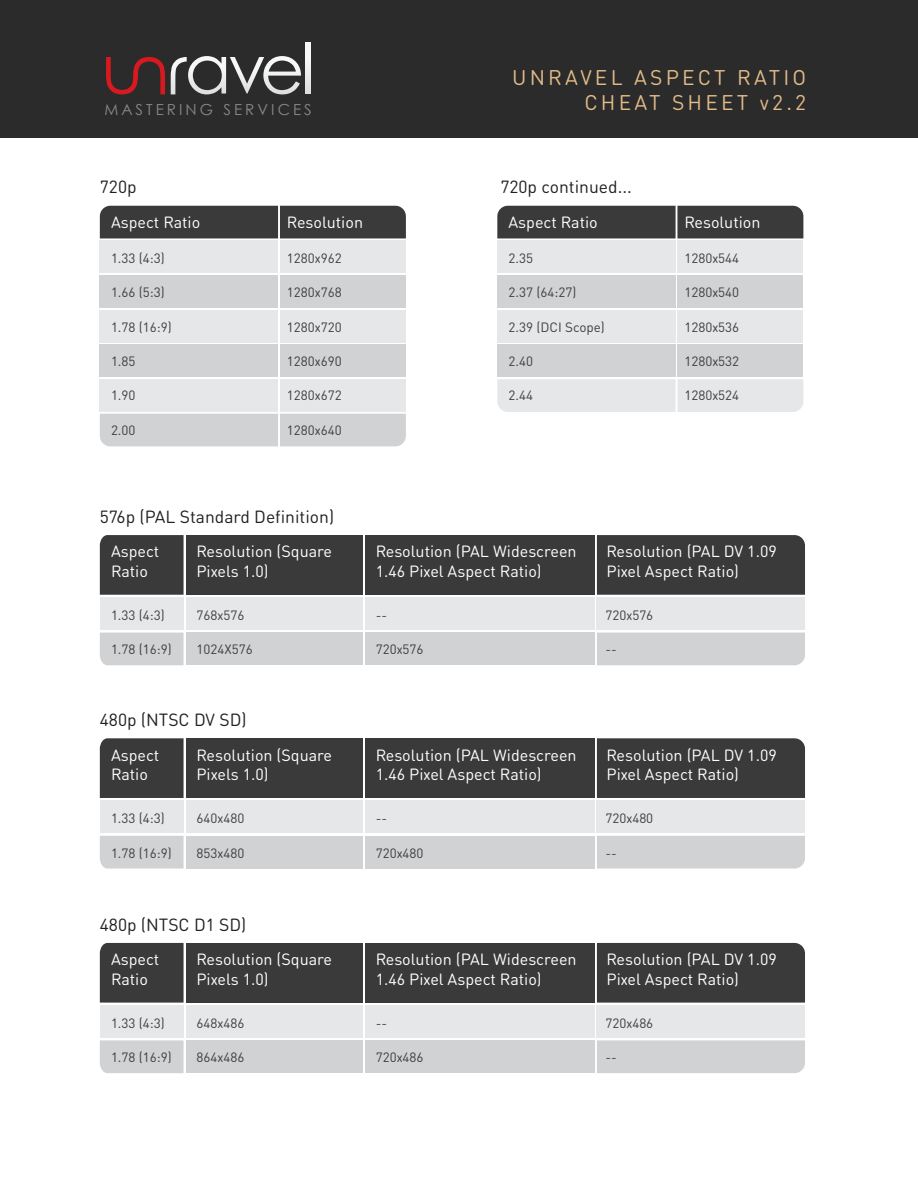
<style>
.page{position:relative;width:918px;height:1188px;background:#fff}
.page>*{position:absolute;margin:0;border:0;box-sizing:border-box;transform-origin:0 0}
.t1{font:21px/25.2px "DIN Round OT";letter-spacing:.15em;color:#e2ba88;text-align:right}
.t2{font:17.4px "DIN Round OT";color:#231f20}
.t3{font:16.05px/19.4px "DIN Round OT";color:#fff}
.t4{font:15.15px "Century Gothic";letter-spacing:.2em;color:#8a8989}
.t5{font:13.35px "DIN Round OT";color:#404041}
</style>
<div class="page">
<div style="left:186px;top:633px;width:177px;height:32px;background:#d0d2d3"></div>
<div style="left:186px;top:597px;width:177px;height:33px;background:#e6e7e8"></div>
<div style="left:186px;top:535px;width:177px;height:60px;background:#3a3a3a"></div>
<div style="left:0;top:0;width:918px;height:137px;background:#2a2b2a"></div>
<div style="left:100px;top:206px;width:306px;height:32px;background:#3a3a3a"></div>
<div style="left:100px;top:379px;width:178px;height:33px;background:#e6e7e8"></div>
<div style="left:280px;top:379px;width:126px;height:33px;background:#e6e7e8"></div>
<div style="left:100px;top:310px;width:178px;height:32px;background:#e6e7e8"></div>
<div style="left:280px;top:310px;width:126px;height:32px;background:#e6e7e8"></div>
<div style="left:100px;top:344px;width:178px;height:33px;background:#d0d2d3"></div>
<div style="left:280px;top:344px;width:126px;height:33px;background:#d0d2d3"></div>
<div style="left:100px;top:240px;width:178px;height:33px;background:#e6e7e8"></div>
<div style="left:280px;top:240px;width:126px;height:33px;background:#e6e7e8"></div>
<div style="left:100px;top:275px;width:178px;height:33px;background:#d0d2d3"></div>
<div style="left:280px;top:275px;width:126px;height:33px;background:#d0d2d3"></div>
<div style="left:100px;top:414px;width:306px;height:32px;background:#d0d2d3"></div>
<div style="left:497px;top:206px;width:306px;height:32px;background:#3a3a3a"></div>
<div style="left:497px;top:310px;width:179px;height:32px;background:#e6e7e8"></div>
<div style="left:677px;top:310px;width:126px;height:32px;background:#e6e7e8"></div>
<div style="left:497px;top:344px;width:179px;height:33px;background:#d0d2d3"></div>
<div style="left:677px;top:344px;width:126px;height:33px;background:#d0d2d3"></div>
<div style="left:497px;top:240px;width:179px;height:33px;background:#e6e7e8"></div>
<div style="left:677px;top:240px;width:126px;height:33px;background:#e6e7e8"></div>
<div style="left:497px;top:275px;width:179px;height:33px;background:#d0d2d3"></div>
<div style="left:677px;top:275px;width:126px;height:33px;background:#d0d2d3"></div>
<div style="left:497px;top:379px;width:306px;height:33px;background:#e6e7e8"></div>
<div style="left:100px;top:535px;width:84px;height:60px;background:#3a3a3a"></div>
<div style="left:597px;top:535px;width:208px;height:60px;background:#3a3a3a"></div>
<div style="left:100px;top:597px;width:84px;height:33px;background:#e6e7e8"></div>
<div style="left:597px;top:597px;width:208px;height:33px;background:#e6e7e8"></div>
<div style="left:100px;top:633px;width:84px;height:32px;background:#d0d2d3"></div>
<div style="left:597px;top:633px;width:208px;height:32px;background:#d0d2d3"></div>
<div style="left:365px;top:633px;width:230px;height:32px;background:#d0d2d3"></div>
<div style="left:365px;top:597px;width:230px;height:33px;background:#e6e7e8"></div>
<div style="left:365px;top:535px;width:230px;height:60px;background:#3a3a3a"></div>
<div style="left:186px;top:836px;width:177px;height:33px;background:#d0d2d3"></div>
<div style="left:186px;top:801px;width:177px;height:32px;background:#e6e7e8"></div>
<div style="left:186px;top:738px;width:177px;height:60px;background:#3a3a3a"></div>
<div style="left:100px;top:738px;width:84px;height:60px;background:#3a3a3a"></div>
<div style="left:597px;top:738px;width:208px;height:60px;background:#3a3a3a"></div>
<div style="left:100px;top:801px;width:84px;height:32px;background:#e6e7e8"></div>
<div style="left:597px;top:801px;width:208px;height:32px;background:#e6e7e8"></div>
<div style="left:100px;top:836px;width:84px;height:33px;background:#d0d2d3"></div>
<div style="left:597px;top:836px;width:208px;height:33px;background:#d0d2d3"></div>
<div style="left:365px;top:836px;width:230px;height:33px;background:#d0d2d3"></div>
<div style="left:365px;top:801px;width:230px;height:32px;background:#e6e7e8"></div>
<div style="left:365px;top:738px;width:230px;height:60px;background:#3a3a3a"></div>
<div style="left:186px;top:1040px;width:177px;height:33px;background:#d0d2d3"></div>
<div style="left:186px;top:1005px;width:177px;height:33px;background:#e6e7e8"></div>
<div style="left:186px;top:943px;width:177px;height:60px;background:#3a3a3a"></div>
<div style="left:100px;top:943px;width:84px;height:60px;background:#3a3a3a"></div>
<div style="left:597px;top:943px;width:208px;height:60px;background:#3a3a3a"></div>
<div style="left:100px;top:1005px;width:84px;height:33px;background:#e6e7e8"></div>
<div style="left:597px;top:1005px;width:208px;height:33px;background:#e6e7e8"></div>
<div style="left:100px;top:1040px;width:84px;height:33px;background:#d0d2d3"></div>
<div style="left:597px;top:1040px;width:208px;height:33px;background:#d0d2d3"></div>
<div style="left:365px;top:1040px;width:230px;height:33px;background:#d0d2d3"></div>
<div style="left:365px;top:1005px;width:230px;height:33px;background:#e6e7e8"></div>
<div style="left:365px;top:943px;width:230px;height:60px;background:#3a3a3a"></div>
<svg style="left:306px;top:43px;width:4px;height:51px"></svg>
<svg style="left:106px;top:57px;width:59px;height:37px"></svg>
<svg style="left:171px;top:56px;width:130px;height:38px"></svg>
<p class="t4" style="left:104px;top:99px;width:209px">MASTERING SERVICES</p>
<h1 class="t1" style="left:512px;top:65px;width:295px">UNRAVEL ASPECT RATIO<br>CHEAT SHEET v2.2</h1>
<p class="t2" style="left:100px;top:176px;width:38px">720p</p>
<p class="t2" style="left:500px;top:176px;width:133px">720p continued...</p>
<p class="t3" style="left:111px;top:212px;width:91px">Aspect Ratio</p>
<p class="t3" style="left:287px;top:212px;width:78px">Resolution</p>
<p class="t5" style="left:111px;top:250px;width:55px">1.33 (4:3)</p>
<p class="t5" style="left:111px;top:284px;width:55px">1.66 (5:3)</p>
<p class="t5" style="left:111px;top:318px;width:62px">1.78 (16:9)</p>
<p class="t5" style="left:111px;top:353px;width:26px">1.85</p>
<p class="t5" style="left:111px;top:387px;width:26px">1.90</p>
<p class="t5" style="left:111px;top:422px;width:26px">2.00</p>
<p class="t3" style="left:509px;top:212px;width:91px">Aspect Ratio</p>
<p class="t3" style="left:684px;top:212px;width:78px">Resolution</p>
<p class="t5" style="left:509px;top:250px;width:26px">2.35</p>
<p class="t5" style="left:509px;top:284px;width:69px">2.37 (64:27)</p>
<p class="t5" style="left:509px;top:318px;width:98px">2.39 (DCI Scope)</p>
<p class="t5" style="left:509px;top:353px;width:26px">2.40</p>
<p class="t5" style="left:509px;top:387px;width:26px">2.44</p>
<p class="t5" style="left:287px;top:250px;width:56px">1280x962</p>
<p class="t5" style="left:287px;top:284px;width:56px">1280x768</p>
<p class="t5" style="left:287px;top:318px;width:56px">1280x720</p>
<p class="t5" style="left:287px;top:353px;width:56px">1280x690</p>
<p class="t5" style="left:287px;top:387px;width:56px">1280x672</p>
<p class="t5" style="left:287px;top:422px;width:56px">1280x640</p>
<p class="t5" style="left:684px;top:250px;width:56px">1280x544</p>
<p class="t5" style="left:684px;top:284px;width:56px">1280x540</p>
<p class="t5" style="left:684px;top:318px;width:56px">1280x536</p>
<p class="t5" style="left:684px;top:353px;width:56px">1280x532</p>
<p class="t5" style="left:684px;top:387px;width:56px">1280x524</p>
<p class="t2" style="left:100px;top:506px;width:236px">576p (PAL Standard Definition)</p>
<p class="t3" style="left:111px;top:542px;width:50px">Aspect<br>Ratio</p>
<p class="t3" style="left:607px;top:542px;width:172px">Resolution (PAL DV 1.09<br>Pixel Aspect Ratio)</p>
<p class="t5" style="left:111px;top:607px;width:55px">1.33 (4:3)</p>
<p class="t5" style="left:111px;top:641px;width:62px">1.78 (16:9)</p>
<p class="t3" style="left:197px;top:542px;width:137px">Resolution (Square<br>Pixels 1.0)</p>
<p class="t5" style="left:197px;top:607px;width:49px">768x576</p>
<p class="t5" style="left:197px;top:641px;width:58px">1024X576</p>
<p class="t3" style="left:376px;top:542px;width:202px">Resolution (PAL Widescreen<br>1.46 Pixel Aspect Ratio)</p>
<p class="t5" style="left:376px;top:607px;width:13px">--</p>
<p class="t5" style="left:376px;top:641px;width:49px">720x576</p>
<p class="t5" style="left:605px;top:607px;width:49px">720x576</p>
<p class="t5" style="left:605px;top:641px;width:13px">--</p>
<p class="t2" style="left:100px;top:709px;width:148px">480p (NTSC DV SD)</p>
<p class="t3" style="left:111px;top:745px;width:50px">Aspect<br>Ratio</p>
<p class="t3" style="left:607px;top:745px;width:172px">Resolution (PAL DV 1.09<br>Pixel Aspect Ratio)</p>
<p class="t5" style="left:111px;top:810px;width:55px">1.33 (4:3)</p>
<p class="t5" style="left:111px;top:844px;width:62px">1.78 (16:9)</p>
<p class="t3" style="left:197px;top:745px;width:137px">Resolution (Square<br>Pixels 1.0)</p>
<p class="t5" style="left:197px;top:810px;width:49px">640x480</p>
<p class="t5" style="left:197px;top:844px;width:49px">853x480</p>
<p class="t3" style="left:376px;top:745px;width:202px">Resolution (PAL Widescreen<br>1.46 Pixel Aspect Ratio)</p>
<p class="t5" style="left:376px;top:810px;width:13px">--</p>
<p class="t5" style="left:376px;top:844px;width:49px">720x480</p>
<p class="t5" style="left:605px;top:810px;width:49px">720x480</p>
<p class="t5" style="left:605px;top:844px;width:13px">--</p>
<p class="t2" style="left:100px;top:914px;width:148px">480p (NTSC D1 SD)</p>
<p class="t3" style="left:111px;top:950px;width:50px">Aspect<br>Ratio</p>
<p class="t3" style="left:607px;top:950px;width:172px">Resolution (PAL DV 1.09<br>Pixel Aspect Ratio)</p>
<p class="t5" style="left:111px;top:1015px;width:55px">1.33 (4:3)</p>
<p class="t5" style="left:111px;top:1049px;width:62px">1.78 (16:9)</p>
<p class="t3" style="left:197px;top:950px;width:137px">Resolution (Square<br>Pixels 1.0)</p>
<p class="t5" style="left:197px;top:1015px;width:49px">648x486</p>
<p class="t5" style="left:197px;top:1049px;width:49px">864x486</p>
<p class="t3" style="left:376px;top:950px;width:202px">Resolution (PAL Widescreen<br>1.46 Pixel Aspect Ratio)</p>
<p class="t5" style="left:376px;top:1015px;width:13px">--</p>
<p class="t5" style="left:376px;top:1049px;width:49px">720x486</p>
<p class="t5" style="left:605px;top:1015px;width:49px">720x486</p>
<p class="t5" style="left:605px;top:1049px;width:13px">--</p>
</div>
